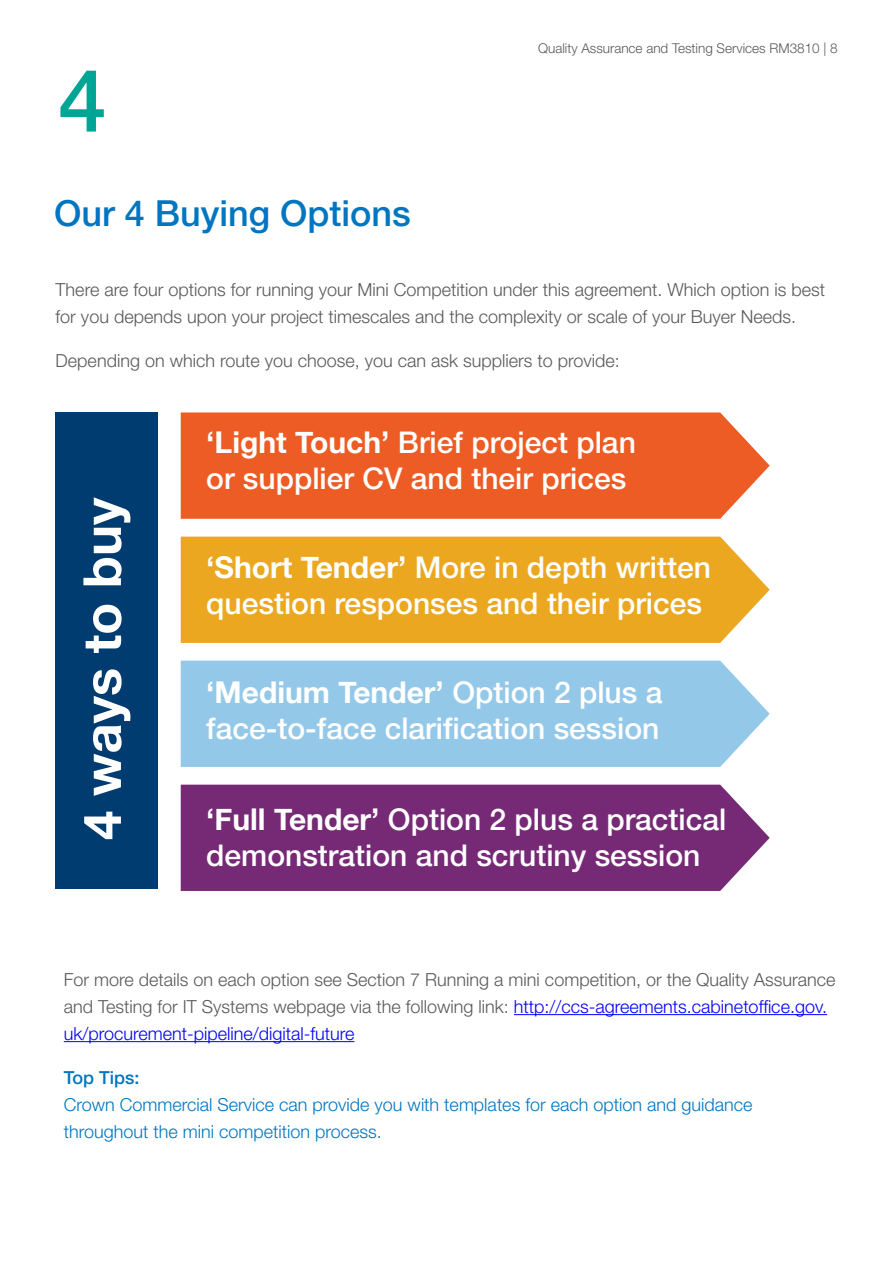
<style>
.page{position:relative;width:893px;height:1263px;background:#fff}
.page>*{position:absolute;margin:0;border:0;box-sizing:border-box;transform-origin:0 0}
.t1{font:500 87px "Helvetica Neue LT";color:#00a595}
.t2{font:700 52.5px "Helvetica Neue";color:#fff}
.t3{font:500 36px "Helvetica Neue LT";color:#0076c0}
.t4{font:500 30px/36px "Helvetica Neue LT";color:#fff}
.t5{font:700 30px "Helvetica Neue";color:#fff}
.t6{font:300 18px/27px "Helvetica Neue LT";color:#58595b}
.t7{font:300 18px/27px "Helvetica Neue LT";color:#0076c0}
.t8{font:500 18px "Helvetica Neue LT";color:#0076c0}
.t9{font:300 13.5px "Helvetica Neue";color:#58595b}
.s1{font-family:"Helvetica Neue";font-weight:700}
.s2{font-family:"Helvetica Neue LT";font-weight:500}
.s3{color:#00f}
</style>
<div class="page">
<div style="left:181px;top:412px;width:589px;height:107px;background:#ec5c24"></div>
<div style="left:181px;top:537px;width:589px;height:106px;background:#eba720"></div>
<div style="left:181px;top:661px;width:589px;height:106px;background:#93c8e8"></div>
<div style="left:181px;top:785px;width:589px;height:106px;background:#762a76"></div>
<hr style="left:514px;top:1014px;width:313px;height:1px;background:#00f">
<hr style="left:64px;top:1041px;width:290px;height:1px;background:#00f">
<div style="left:55px;top:412px;width:102px;height:477px;background:#003c70"></div>
<h1 class="t1" style="left:58px;top:49px;width:50px">4</h1>
<h3 class="t3" style="left:54px;top:192px;width:358px">Our 4 Buying Options</h3>
<p class="t9" style="left:538px;top:40px;width:301px">Quality Assurance and Testing Services RM3810 | 8</p>
<p class="t6" style="left:56px;top:276px;width:771px">There are four options for running your Mini Competition under this agreement. Which option is best for you depends upon your project timescales and the complexity or scale of your Buyer Needs.</p>
<p class="t6" style="left:56px;top:347px;width:566px">Depending on which route you choose, you can ask suppliers to provide:</p>
<h2 class="t2" style="left:61px;top:840px;width:344px;rotate:-90deg">4 ways to buy</h2>
<h3 class="t4" style="left:206px;top:424px;width:431px"><span class="s1">‘Light Touch’</span> Brief project plan or supplier CV and their prices</h3>
<h3 class="t4" style="left:206px;top:549px;width:506px"><span class="s1">‘Short Tender’</span> More in depth written question responses and their prices</h3>
<h3 class="t5" style="left:206px;top:669px;width:458px">‘Medium Tender’ <span class="s2">Option 2 plus a</span></h3>
<h3 class="t4" style="left:206px;top:710px;width:455px">face-to-face clarification session</h3>
<h3 class="t4" style="left:206px;top:801px;width:522px"><span class="s1">‘Full Tender’</span> Option 2 plus a practical demonstration and scrutiny session</h3>
<p class="t6" style="left:64px;top:965px;width:773px">For more details on each option see Section 7 Running a mini competition, or the Quality Assurance and Testing for IT Systems webpage via the following link: <span class="s3">http://ccs-agreements.cabinetoffice.gov. uk/procurement-pipeline/digital-future</span></p>
<p class="t8" style="left:64px;top:1067px;width:77px">Top Tips:</p>
<p class="t7" style="left:64px;top:1090px;width:690px">Crown Commercial Service can provide you with templates for each option and guidance throughout the mini competition process.</p>
</div>
